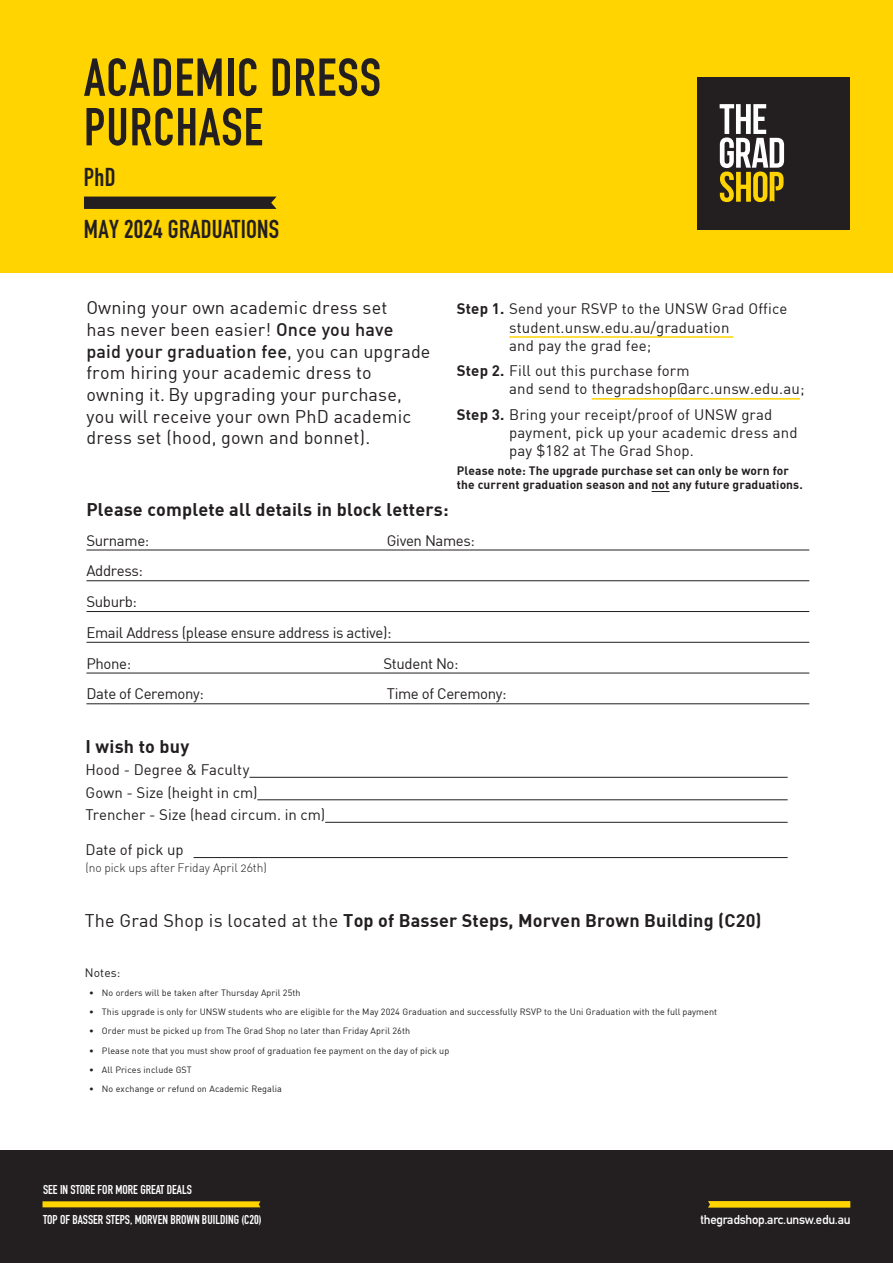
<style>
.page{position:relative;width:893px;height:1263px;background:#fff}
.page>*{position:absolute;margin:0;border:0;box-sizing:border-box;transform-origin:0 0}
.t1{font:52.5px/49.5px "DIN Engschrift Std";letter-spacing:.02em;color:#231f20}
.t2{font:25.5px/52.7px "DIN Engschrift Std";letter-spacing:.01em;color:#231f20}
.t3{font:18px/21.6px "DIN";letter-spacing:.01em;color:#231f20}
.t4{font:18px "DIN Bold";letter-spacing:.01em;color:#231f20}
.t5{font:18px "DIN Medium Alternate";letter-spacing:.01em;color:#231f20}
.t6{font:15px/18px "DIN";letter-spacing:.01em;color:#231f20}
.t7{font:15px/30.8px "DIN";letter-spacing:-.025em;color:#231f20}
.t8{font:12.6px "DIN Engschrift Std";color:#fff}
.t9{font:12.6px "DIN Mittelschrift Std";letter-spacing:-.02em;color:#fff}
.t10{font:12px/14.4px "DIN Bold";letter-spacing:.01em;color:#231f20}
.t11{font:12px "DIN Light Alternate";letter-spacing:-.005em;color:#231f20}
.t12{font:12px "DIN";letter-spacing:.01em;color:#231f20}
.t13{font:9px "DIN";letter-spacing:.01em;color:#231f20}
.s1{font-family:"DIN Medium Alternate"}
.s2{font-family:"DIN"}
.s3{font-family:"DIN Bold"}
</style>
<div class="page">
<div style="left:0;top:0;width:893px;height:273px;background:#ffd400"></div>
<div style="left:0;top:1150px;width:893px;height:113px;background:#231f20"></div>
<svg style="left:84px;top:197px;width:193px;height:12px;background:#27221f"></svg>
<div style="left:698px;top:77px;width:152px;height:152px;background:#231f20"></div>
<svg style="left:720px;top:104px;width:64px;height:98px"></svg>
<hr style="left:509px;top:336px;width:224px;height:2px;background:#ffd400">
<hr style="left:592px;top:398px;width:208px;height:2px;background:#ffd400">
<svg style="left:652px;top:491px;width:18px;height:1px"></svg>
<hr style="left:86px;top:550px;width:723px;height:1px;background:#231f20">
<hr style="left:86px;top:580px;width:723px;height:1px;background:#231f20">
<hr style="left:86px;top:611px;width:723px;height:1px;background:#231f20">
<hr style="left:86px;top:642px;width:723px;height:1px;background:#231f20">
<hr style="left:86px;top:673px;width:723px;height:1px;background:#231f20">
<hr style="left:86px;top:703px;width:723px;height:1px;background:#231f20">
<hr style="left:249px;top:777px;width:539px;height:1px;background:#231f20">
<hr style="left:257px;top:799px;width:531px;height:1px;background:#231f20">
<hr style="left:325px;top:822px;width:463px;height:1px;background:#231f20">
<hr style="left:194px;top:857px;width:594px;height:1px;background:#231f20">
<svg style="left:708px;top:1201px;width:142px;height:6px"></svg>
<svg style="left:43px;top:1201px;width:217px;height:6px"></svg>
<h1 class="t1" style="left:84px;top:53px;width:298px">ACADEMIC DRESS<br>PURCHASE</h1>
<h2 class="t2" style="left:84px;top:151px;width:197px">PhD<br>MAY 2024 GRADUATIONS</h2>
<h3 class="t3" style="left:86px;top:297px;width:308px">Owning your own academic dress set has never been easier! <span class="s1">Once you have</span></h3>
<h3 class="t5" style="left:86px;top:340px;width:346px">paid your graduation fee<span class="s2">, you can upgrade</span></h3>
<h3 class="t3" style="left:86px;top:362px;width:326px">from hiring your academic dress to owning it. By upgrading your purchase, you will receive your own PhD academic dress set (hood, gown and bonnet).</h3>
<h3 class="t6" style="left:509px;top:300px;width:280px;text-indent:-52px"><span class="s3">Step 1.</span> Send your RSVP to the UNSW Grad Office student.unsw.edu.au/graduation<br>and pay the grad fee;</h3>
<h3 class="t6" style="left:509px;top:362px;width:297px;text-indent:-52px"><span class="s3">Step 2.</span> Fill out this purchase form<br>and send to thegradshop@arc.unsw.edu.au;</h3>
<h3 class="t6" style="left:509px;top:405px;width:290px;text-indent:-52px"><span class="s3">Step 3.</span> Bring your receipt/proof of UNSW grad payment, pick up your academic dress and pay $182 at The Grad Shop.</h3>
<h3 class="t10" style="left:457px;top:463px;width:347px">Please note: The upgrade purchase set can only be worn for the current graduation season and not any future graduations.</h3>
<h3 class="t4" style="left:86px;top:498px;width:364px">Please complete all details in block letters:</h3>
<h3 class="t7" style="left:86px;top:524px;width:64px">Surname:</h3>
<h3 class="t7" style="left:387px;top:524px;width:90px">Given Names:</h3>
<h3 class="t7" style="left:86px;top:555px;width:307px">Address:<br>Suburb:<br>Email Address (please ensure address is active):<br>Phone:</h3>
<h3 class="t7" style="left:383px;top:647px;width:77px">Student No:</h3>
<h3 class="t7" style="left:86px;top:678px;width:119px">Date of Ceremony:</h3>
<h3 class="t7" style="left:387px;top:678px;width:121px">Time of Ceremony:</h3>
<h3 class="t4" style="left:86px;top:734px;width:105px">I wish to buy</h3>
<h3 class="t6" style="left:86px;top:758px;width:241px;line-height:22.5px">Hood - Degree &amp; Faculty<br>Gown - Size (height in cm)<br>Trencher - Size (head circum. in cm)</h3>
<h3 class="t6" style="left:86px;top:841px;width:100px">Date of pick up</h3>
<h3 class="t11" style="left:86px;top:860px;width:183px">(no pick ups after Friday April 26th)</h3>
<h3 class="t4" style="left:85px;top:909px;width:678px"><span class="s2">The Grad Shop is located at the</span> Top of Basser Steps, Morven Brown Building (C20)</h3>
<h3 class="t12" style="left:85px;top:965px;width:37px">Notes:</h3>
<p class="t13" style="left:89px;top:987px;width:213px">• No orders will be taken after Thursday April 25th</p>
<p class="t13" style="left:89px;top:1006px;width:629px">• This upgrade is only for UNSW students who are eligible for the May 2024 Graduation and successfully RSVP to the Uni Graduation with the full payment</p>
<p class="t13" style="left:89px;top:1025px;width:322px">• Order must be picked up from The Grad Shop no later than Friday April 26th</p>
<p class="t13" style="left:89px;top:1045px;width:362px">• Please note that you must show proof of graduation fee payment on the day of pick up</p>
<p class="t13" style="left:89px;top:1064px;width:104px">• All Prices include GST</p>
<p class="t13" style="left:89px;top:1083px;width:194px">• No exchange or refund on Academic Regalia</p>
<h3 class="t8" style="left:43px;top:1182px;width:150px">SEE IN STORE FOR MORE GREAT DEALS</h3>
<h3 class="t8" style="left:43px;top:1212px;width:220px">TOP OF BASSER STEPS, MORVEN BROWN BUILDING (C20)</h3>
<h3 class="t9" style="left:700px;top:1212px;width:152px">thegradshop.arc.unsw.edu.au</h3>
</div>
